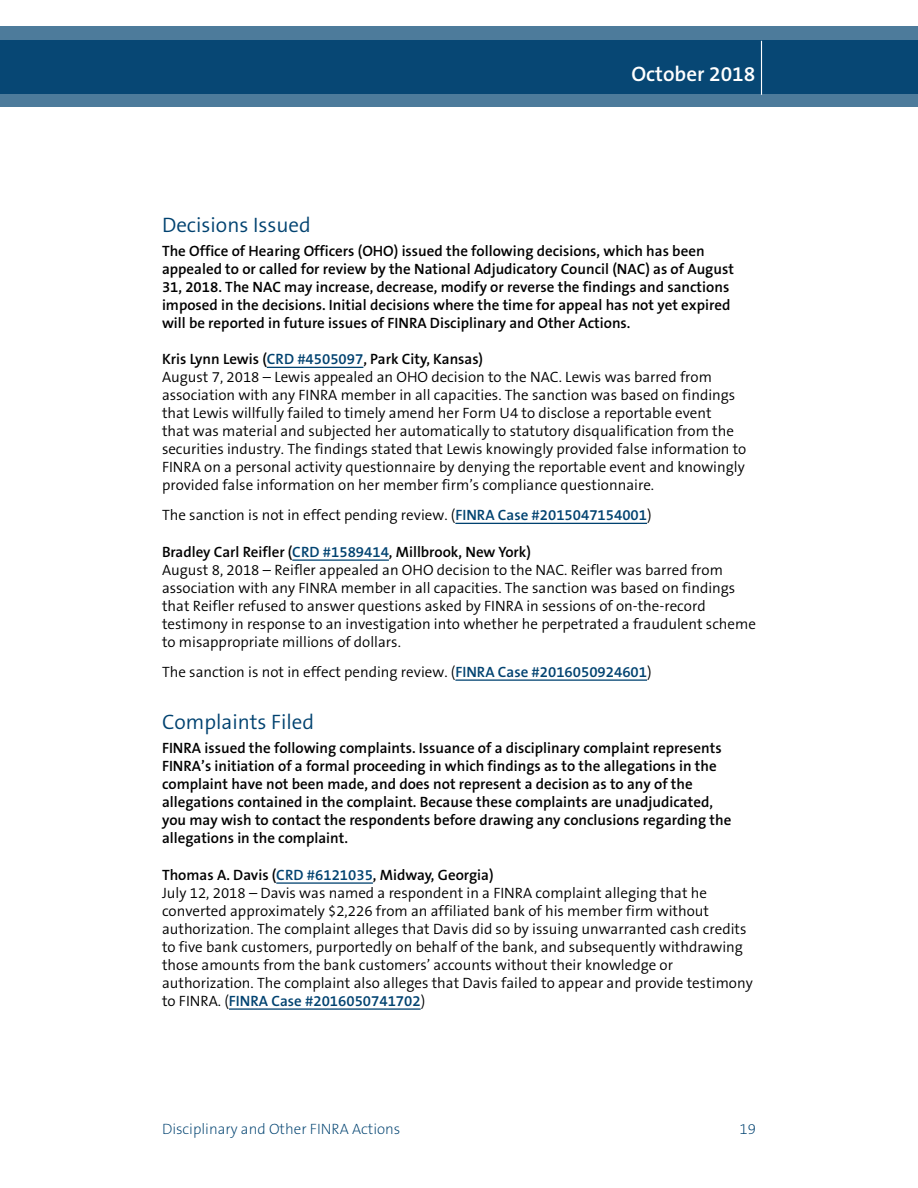
<style>
.page{position:relative;width:918px;height:1188px;background:#fff}
.page>*{position:absolute;margin:0;border:0;box-sizing:border-box;transform-origin:0 0}
.t1{font:300 21px "The Sans B4";color:#004270}
.t2{font:600 21px "The Sans B6";color:#fff}
.t3{font:300 15px/18px "The Sans B4";color:#000}
.t4{font:600 15px/18px "The Sans B6";color:#000}
.t5{font:200 15px "The Sans B2";color:#004270}
.t6{font:600 15px "The Sans B6";color:#004270}
.s1{color:#004270}
.s2{font-family:"The Sans B6";font-weight:600;color:#004270}
.s3{font-family:"The Sans B4";font-weight:300;color:#000}
</style>
<div class="page">
<svg style="left:0;top:26px;width:918px;height:81px;background:#1e5881"></svg>
<hr style="left:761px;top:41px;width:1px;height:54px;background:#fff">
<hr style="left:267px;top:367px;width:96px;height:1px;background:#004270">
<hr style="left:455px;top:523px;width:192px;height:1px;background:#004270">
<hr style="left:292px;top:559px;width:97px;height:2px;background:#004270">
<hr style="left:455px;top:679px;width:192px;height:2px;background:#004270">
<hr style="left:276px;top:882px;width:97px;height:2px;background:#004270">
<hr style="left:229px;top:1008px;width:192px;height:2px;background:#004270">
<h1 class="t2" style="left:631px;top:62px;width:125px">October 2018</h1>
<h1 class="t1" style="left:162px;top:213px;width:150px">Decisions Issued</h1>
<p class="t4" style="left:162px;top:242px;width:573px">The Office of Hearing Officers (OHO) issued the following decisions, which has been appealed to or called for review by the National Adjudicatory Council (NAC) as of August 31, 2018. The NAC may increase, decrease, modify or reverse the findings and sanctions imposed in the decisions. Initial decisions where the time for appeal has not yet expired will be reported in future issues of FINRA Disciplinary and Other Actions.</p>
<p class="t4" style="left:162px;top:351px;width:323px">Kris Lynn Lewis (<span class="s1">CRD #4505097</span>, Park City, Kansas)</p>
<p class="t3" style="left:162px;top:369px;width:586px">August 7, 2018 – Lewis appealed an OHO decision to the NAC. Lewis was barred from association with any FINRA member in all capacities. The sanction was based on findings that Lewis willfully failed to timely amend her Form U4 to disclose a reportable event<br>that was material and subjected her automatically to statutory disqualification from the securities industry. The findings stated that Lewis knowingly provided false information to FINRA on a personal activity questionnaire by denying the reportable event and knowingly provided false information on her member firm’s compliance questionnaire.</p>
<p class="t3" style="left:162px;top:507px;width:491px">The sanction is not in effect pending review. (<span class="s2">FINRA Case #2015047154001</span>)</p>
<p class="t4" style="left:162px;top:543px;width:371px">Bradley Carl Reifler (<span class="s1">CRD #1589414</span>, Millbrook, New York)</p>
<p class="t3" style="left:162px;top:561px;width:596px">August 8, 2018 – Reifler appealed an OHO decision to the NAC. Reifler was barred from association with any FINRA member in all capacities. The sanction was based on findings that Reifler refused to answer questions asked by FINRA in sessions of on-the-record testimony in response to an investigation into whether he perpetrated a fraudulent scheme to misappropriate millions of dollars.</p>
<p class="t3" style="left:162px;top:663px;width:491px">The sanction is not in effect pending review. (<span class="s2">FINRA Case #2016050924601</span>)</p>
<h1 class="t1" style="left:162px;top:711px;width:154px">Complaints Filed</h1>
<p class="t4" style="left:162px;top:740px;width:571px">FINRA issued the following complaints. Issuance of a disciplinary complaint represents FINRA’s initiation of a formal proceeding in which findings as to the allegations in the complaint have not been made, and does not represent a decision as to any of the allegations contained in the complaint. Because these complaints are unadjudicated, you may wish to contact the respondents before drawing any conclusions regarding the allegations in the complaint.</p>
<p class="t4" style="left:162px;top:866px;width:333px">Thomas A. Davis (<span class="s1">CRD #6121035</span>, Midway, Georgia)</p>
<p class="t3" style="left:162px;top:884px;width:592px">July 12, 2018 – Davis was named a respondent in a FINRA complaint alleging that he converted approximately $2,226 from an affiliated bank of his member firm without authorization. The complaint alleges that Davis did so by issuing unwarranted cash credits to five bank customers, purportedly on behalf of the bank, and subsequently withdrawing those amounts from the bank customers’ accounts without their knowledge or authorization. The complaint also alleges that Davis failed to appear and provide testimony</p>
<p class="t6" style="left:162px;top:993px;width:265px"><span class="s3">to FINRA. (</span>FINRA Case #2016050741702<span class="s3">)</span></p>
<p class="t5" style="left:162px;top:1121px;width:240px">Disciplinary and Other FINRA Actions</p>
<p class="t5" style="left:740px;top:1121px;width:18px">19</p>
</div>
